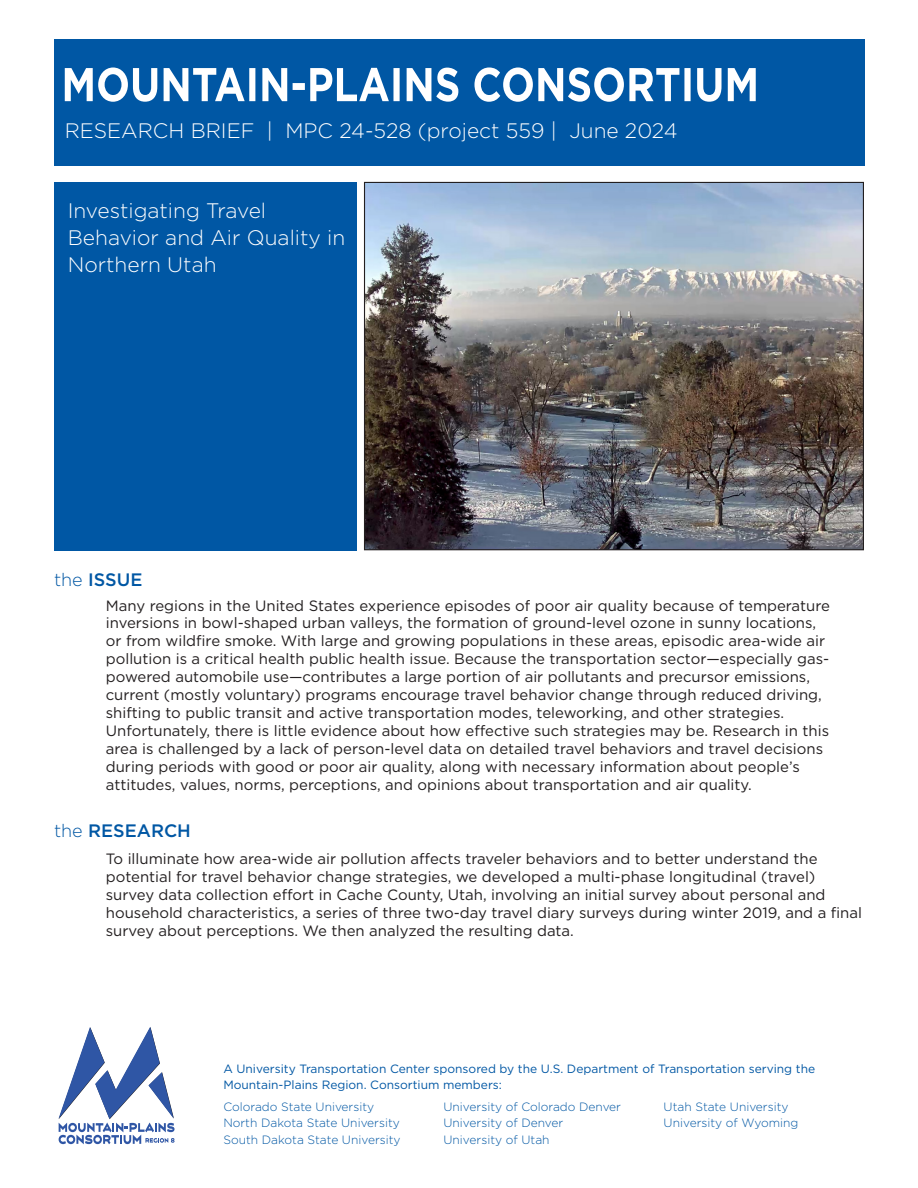
<style>
.page{position:relative;width:918px;height:1188px;background:#fff}
.page>*{position:absolute;margin:0;border:0;box-sizing:border-box;transform-origin:0 0}
.t1{font:300 21px/27px "Gotham";color:#fff}
.t2{font:300 20.85px "Gotham";color:#fff}
.t3{font:500 18px "Gotham";color:#0057a4}
.t4{font:15px/18px "Gotham";color:#231f20}
.t5{font:300 12px/16.5px "Gotham";color:#0057a4}
.t6{font:12px/16.5px "Gotham";color:#0057a4}
.s1{font-weight:300}
</style>
<div class="page">
<div style="left:54px;top:182px;width:303px;height:368px;background:#0057a4"></div>
<img style="left:366px;top:184px;width:496px;height:364px">
<div style="left:54px;top:39px;width:810px;height:127px;background:#0057a4"></div>
<svg style="left:65px;top:67px;width:691px;height:35px"></svg>
<svg style="left:58px;top:1027px;width:117px;height:117px"></svg>
<h2 class="t2" style="left:65px;top:117px;width:614px">RESEARCH BRIEF | MPC 24-528 (project 559 | June 2024</h2>
<h1 class="t1" style="left:68px;top:196px;width:279px">Investigating Travel<br>Behavior and Air Quality in<br>Northern Utah</h1>
<p class="t3" style="left:54px;top:568px;width:90px"><span class="s1">the</span> ISSUE</p>
<p class="t4" style="left:106px;top:596px;width:726px">Many regions in the United States experience episodes of poor air quality because of temperature inversions in bowl-shaped urban valleys, the formation of ground-level ozone in sunny locations, or from wildfire smoke. With large and growing populations in these areas, episodic area-wide air pollution is a critical health public health issue. Because the transportation sector—especially gas&shy;powered automobile use—contributes a large portion of air pollutants and precursor emissions, current (mostly voluntary) programs encourage travel behavior change through reduced driving, shifting to public transit and active transportation modes, teleworking, and other strategies.<br>Unfortunately, there is little evidence about how effective such strategies may be. Research in this area is challenged by a lack of person-level data on detailed travel behaviors and travel decisions during periods with good or poor air quality, along with necessary information about people’s attitudes, values, norms, perceptions, and opinions about transportation and air quality.</p>
<p class="t3" style="left:54px;top:818px;width:138px"><span class="s1">the</span> RESEARCH</p>
<p class="t4" style="left:106px;top:850px;width:758px">To illuminate how area-wide air pollution affects traveler behaviors and to better understand the potential for travel behavior change strategies, we developed a multi-phase longitudinal (travel) survey data collection effort in Cache County, Utah, involving an initial survey about personal and household characteristics, a series of three two-day travel diary surveys during winter 2019, and a final survey about perceptions. We then analyzed the resulting data.</p>
<p class="t6" style="left:223px;top:1060px;width:593px">A University Transportation Center sponsored by the U.S. Department of Transportation serving the<br>Mountain-Plains Region. Consortium members:</p>
<p class="t5" style="left:223px;top:1098px;width:179px">Colorado State University<br>North Dakota State University<br>South Dakota State University</p>
<p class="t5" style="left:444px;top:1098px;width:179px">University of Colorado Denver<br>University of Denver<br>University of Utah</p>
<p class="t5" style="left:664px;top:1098px;width:136px">Utah State University<br>University of Wyoming</p>
</div>
